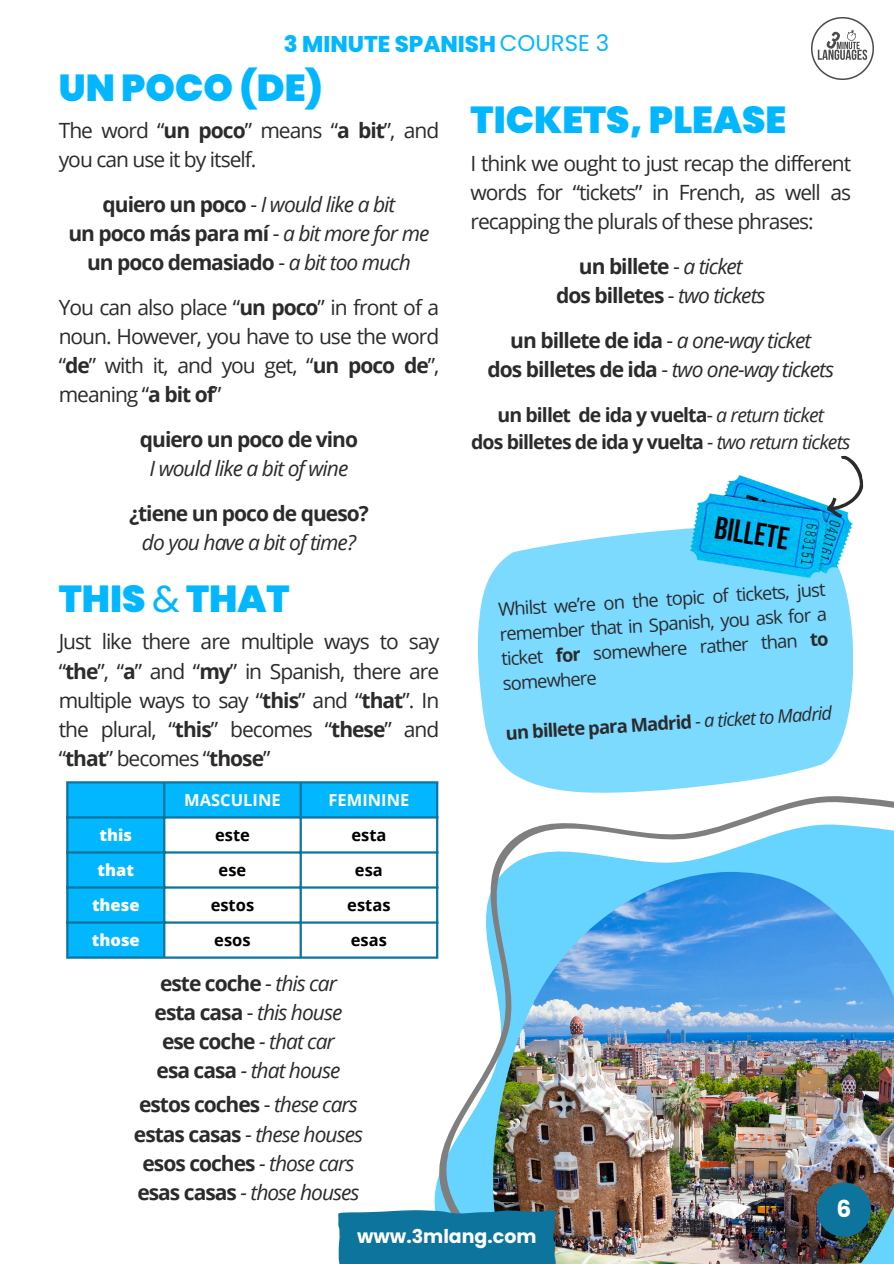
<style>
.page{position:relative;width:894px;height:1264px;background:#fff}
.page>*{position:absolute;margin:0;border:0;box-sizing:border-box;transform-origin:0 0}
.t1{font:900 37.5px "Poppins";color:#02b7ff}
.t2{font:700 31.5px "Bebas Neue";color:#000}
.t3{font:700 23.25px "Poppins";color:#fff}
.t4{font:800 22.8px "Poppins";color:#02b7ff}
.t5{font:21px/29px "Open Sans";letter-spacing:-.045em;color:#2b2b2b;text-align:justify}
.t6{font:italic 21px/29.2px "Open Sans";letter-spacing:-.045em;color:#2b2b2b;text-align:center}
.t7{font:700 21px/29px "Open Sans";letter-spacing:-.045em;color:#2b2b2b;text-align:center}
.t8{font:700 19.5px "Open Sans";letter-spacing:-.045em;color:#2b2b2b}
.t9{font:700 18.9px "Poppins";color:#fff}
.t10{font:18.45px/24.5px "Open Sans";color:#2b2b2b;text-align:justify}
.t11{font:700 18.45px "Open Sans";color:#2b2b2b}
.t12{font:700 16.5px "Open Sans";color:#000}
.t13{font:800 16.5px "Open Sans";color:#fff}
.t14{font:700 16.5px "Open Sans";color:#fff}
.s1{font-weight:400}
.s2{font-weight:700}
.s3{font-weight:400;font-style:italic}
.s4{font-weight:700;font-style:normal}
.s5{font-style:normal}
</style>
<div class="page">
<svg style="left:811px;top:17px;width:63px;height:63px"></svg>
<div style="left:477px;top:528px;width:375px;height:210px;background:#7cd9ff"></div>
<svg style="left:412px;top:738px;width:481px;height:471px"></svg>
<img style="left:492px;top:871px;width:401px;height:392px">
<div style="left:816px;top:1182px;width:54px;height:54px;background:#0c749d;border-radius:50%"></div>
<img style="left:690px;top:475px;width:162px;height:102px">
<svg style="left:820px;top:455px;width:44px;height:64px"></svg>
<svg style="left:338px;top:1209px;width:218px;height:54px;background:#15789f"></svg>
<div style="left:68px;top:783px;width:368px;height:173px;background:#02b7ff"></div>
<svg style="left:165px;top:818px;width:271px;height:138px"></svg>
<hr style="left:66px;top:783px;width:2px;height:173px;background:#0c749d">
<hr style="left:163px;top:783px;width:2px;height:173px;background:#0c749d">
<hr style="left:299px;top:783px;width:3px;height:173px;background:#0c749d">
<hr style="left:436px;top:783px;width:2px;height:173px;background:#0c749d">
<hr style="left:66px;top:781px;width:372px;height:2px;background:#0c749d">
<hr style="left:66px;top:816px;width:372px;height:2px;background:#0c749d">
<hr style="left:66px;top:851px;width:372px;height:2px;background:#0c749d">
<hr style="left:66px;top:886px;width:372px;height:2px;background:#0c749d">
<hr style="left:66px;top:921px;width:372px;height:2px;background:#0c749d">
<hr style="left:66px;top:956px;width:372px;height:2px;background:#0c749d">
<p class="t4" style="left:284px;top:28px;width:327px">3 MINUTE SPANISH <span class="s1">COURSE 3</span></p>
<h6 class="t1" style="left:59px;top:61px;width:265px">UN POCO (DE)</h6>
<h5 class="t5" style="left:59px;top:115px;width:382px">The word “<span class="s2">un poco</span>” means “<span class="s2">a bit</span>”, and you can use it by itself.</h5>
<h1 class="t7" style="left:68px;top:189px;width:362px">quiero un poco <span class="s1">-</span> <span class="s3">I would like a bit<br></span>un poco más para mí <span class="s1">-</span> <span class="s3">a bit more for me </span>un poco demasiado <span class="s1">-</span> <span class="s3">a bit too much</span></h1>
<h1 class="t5" style="left:59px;top:292px;width:382px">You can also place “<span class="s2">un poco</span>” in front of a noun. However, you have to use the word “<span class="s2">de</span>” with it, and you get, “<span class="s2">un poco de</span>”, meaning “<span class="s2">a bit of</span>”</h1>
<h6 class="t6" style="left:140px;top:424px;width:220px"><span class="s4">quiero un poco de vino<br></span>I would like a bit of wine</h6>
<h6 class="t7" style="left:129px;top:498px;width:241px">¿tiene un poco de queso? <span class="s3">do you have a bit of time?</span></h6>
<h2 class="t1" style="left:59px;top:572px;width:232px">THIS <span class="s1">&amp;</span> THAT</h2>
<p class="t5" style="left:59px;top:626px;width:382px">Just like there are multiple ways to say “<span class="s2">the</span>”, “<span class="s2">a</span>” and “<span class="s2">my</span>” in Spanish, there are multiple ways to say “<span class="s2">this</span>” and “<span class="s2">that</span>”. In the plural, “<span class="s2">this</span>” becomes “<span class="s2">these</span>” and “<span class="s2">that</span>” becomes “<span class="s2">those</span>”</p>
<h6 class="t14" style="left:184px;top:788px;width:98px">MASCULINE</h6>
<p class="t14" style="left:328px;top:788px;width:82px">FEMININE</p>
<p class="t13" style="left:99px;top:823px;width:34px">this</p>
<p class="t12" style="left:215px;top:823px;width:36px">este</p>
<p class="t12" style="left:351px;top:823px;width:37px">esta</p>
<p class="t13" style="left:97px;top:858px;width:38px">that</p>
<p class="t12" style="left:218px;top:858px;width:29px">ese</p>
<p class="t12" style="left:355px;top:858px;width:29px">esa</p>
<p class="t13" style="left:92px;top:893px;width:49px">these</p>
<p class="t12" style="left:211px;top:893px;width:45px">estos</p>
<p class="t12" style="left:347px;top:893px;width:45px">estas</p>
<p class="t13" style="left:92px;top:928px;width:49px">those</p>
<p class="t12" style="left:214px;top:928px;width:38px">esos</p>
<p class="t12" style="left:351px;top:928px;width:38px">esas</p>
<p class="t6" style="left:154px;top:967px;width:189px"><span class="s4">este coche</span> <span class="s5">-</span> this car <span class="s4">esta casa</span> <span class="s5">-</span> this house <span class="s4">ese coche</span> - that car <span class="s4">esa casa</span> - that house</p>
<p class="t6" style="left:134px;top:1089px;width:230px"><span class="s4">estos coches</span> <span class="s5">-</span> these cars <span class="s4">estas casas</span> <span class="s5">-</span> these houses <span class="s4">esos coches</span> - those cars <span class="s4">esas casas</span> - those houses</p>
<p class="t1" style="left:470px;top:93px;width:317px">TICKETS, PLEASE</p>
<h6 class="t5" style="left:470px;top:148px;width:382px">I think we ought to just recap the different words for “tickets” in French, as well as recapping the plurals of these phrases:</h6>
<h6 class="t7" style="left:556px;top:251px;width:211px">un billete <span class="s1">-</span> <span class="s3">a ticket<br></span>dos billetes <span class="s1">-</span> <span class="s3">two tickets</span></h6>
<h6 class="t6" style="left:487px;top:325px;width:348px"><span class="s4">un billete de ida</span> <span class="s5">-</span> a one-way ticket<br><span class="s4">dos billetes de ida</span> <span class="s5">-</span> two one-way tickets</h6>
<p class="t8" style="left:497px;top:401px;width:328px">un billet de ida y vuelta<span class="s1">-</span> <span class="s3">a return ticket</span></p>
<p class="t8" style="left:471px;top:428px;width:380px">dos billetes de ida y vuelta <span class="s1">-</span> <span class="s3">two return tickets</span></p>
<h4 class="t2" style="left:717px;top:514px;width:76px;rotate:9deg">BILLETE</h4>
<p class="t10" style="left:496px;top:598px;width:330px;rotate:-4deg">Whilst we’re on the topic of tickets, just remember that in Spanish, you ask for a ticket <span class="s2">for</span> somewhere rather than <span class="s2">to </span>somewhere</p>
<h3 class="t11" style="left:505px;top:720px;width:328px;rotate:-4deg">un billete para Madrid <span class="s1">-</span> <span class="s3">a ticket to Madrid</span></h3>
<h6 class="t3" style="left:836px;top:1192px;width:16px">6</h6>
<h6 class="t9" style="left:357px;top:1223px;width:181px">www.3mlang.com</h6>
</div>
